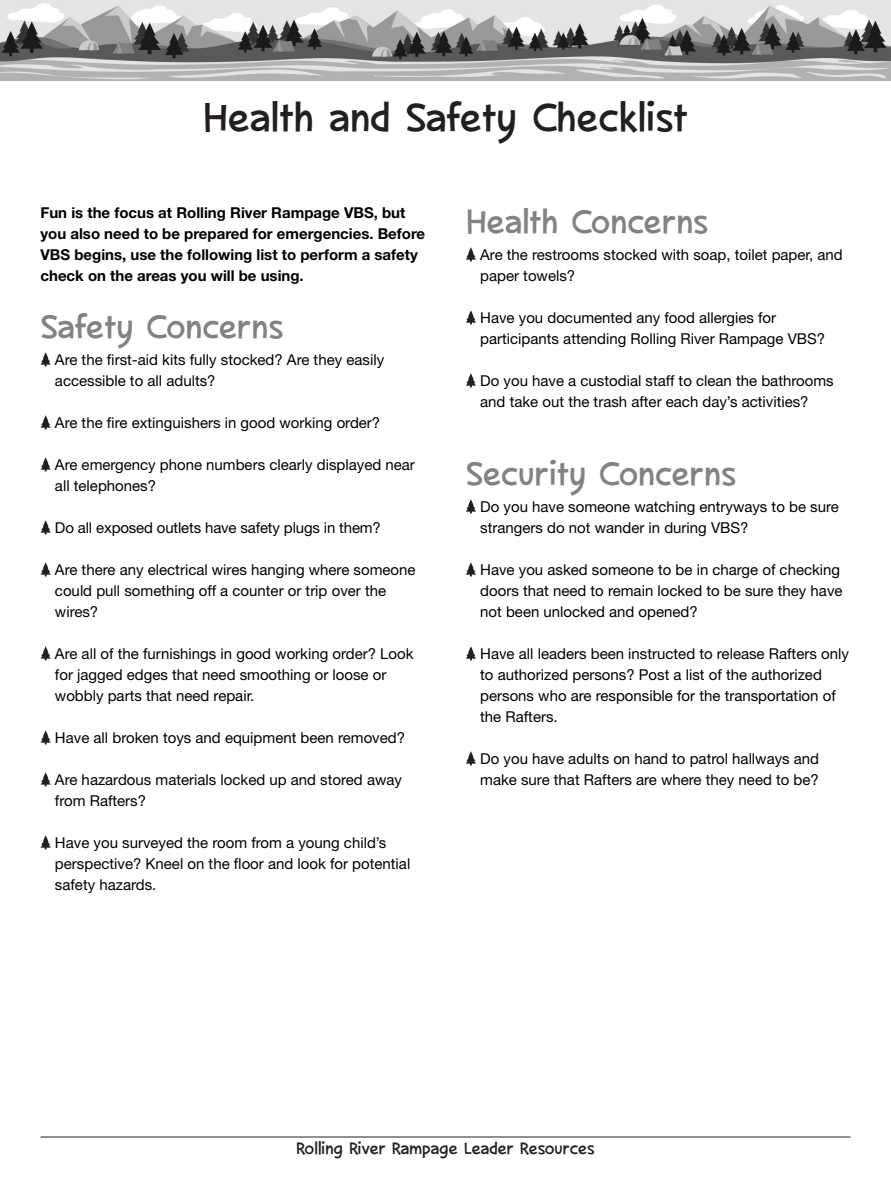
<style>
.page{position:relative;width:891px;height:1188px;background:#fff}
.page>*{position:absolute;margin:0;border:0;box-sizing:border-box;transform-origin:0 0}
.t1{font:36px "Mr.Jenkins";color:#231f20}
.t2{font:30px "Mr.Jenkins";color:#808285}
.t3{font:15px/21px "Helvetica Neue LT Std";color:#000}
.t4{font:700 15px/21px "Helvetica Neue LT Std";color:#000}
.t5{font:15px "Mr.Jenkins";color:#231f20}
.s1{font-style:inherit}
</style>
<div class="page">
<img style="left:0;top:0;width:891px;height:80px">
<svg style="left:40px;top:352px;width:11px;height:14px"></svg>
<svg style="left:40px;top:415px;width:11px;height:14px"></svg>
<svg style="left:40px;top:457px;width:11px;height:14px"></svg>
<svg style="left:40px;top:520px;width:11px;height:14px"></svg>
<svg style="left:40px;top:562px;width:11px;height:14px"></svg>
<svg style="left:40px;top:646px;width:11px;height:14px"></svg>
<svg style="left:40px;top:730px;width:11px;height:14px"></svg>
<svg style="left:40px;top:772px;width:11px;height:14px"></svg>
<svg style="left:40px;top:835px;width:11px;height:14px"></svg>
<svg style="left:466px;top:247px;width:10px;height:14px"></svg>
<svg style="left:466px;top:310px;width:10px;height:14px"></svg>
<svg style="left:466px;top:373px;width:10px;height:14px"></svg>
<svg style="left:466px;top:499px;width:10px;height:14px"></svg>
<svg style="left:466px;top:562px;width:10px;height:14px"></svg>
<svg style="left:466px;top:646px;width:10px;height:14px"></svg>
<svg style="left:466px;top:751px;width:10px;height:14px"></svg>
<hr style="left:40px;top:1137px;width:810px;height:1px;background:#231f20">
<h1 class="t1" style="left:203px;top:91px;width:487px">Health and Safety Checklist</h1>
<p class="t4" style="left:40px;top:202px;width:386px">Fun is the focus at Rolling River Rampage VBS, but you also need to be prepared for emergencies. Before VBS begins, use the following list to perform a safety check on the areas you will be using.</p>
<h2 class="t2" style="left:40px;top:305px;width:244px">Safety Concerns</h2>
<p class="t3" style="left:55px;top:349px;width:331px">Are the first-aid kits fully stocked? Are they easily accessible to all adults?</p>
<p class="t3" style="left:55px;top:412px;width:327px">Are the fire extinguishers in good working order?</p>
<p class="t3" style="left:55px;top:454px;width:361px">Are emergency phone numbers clearly displayed near all telephones?</p>
<p class="t3" style="left:55px;top:517px;width:327px">Do all exposed outlets have safety plugs in them?</p>
<p class="t3" style="left:55px;top:559px;width:362px">Are there any electrical wires hanging where someone could pull something off a counter or trip over the wires?</p>
<p class="t3" style="left:55px;top:643px;width:360px">Are all of the furnishings in good working order? Look for jagged edges that need smoothing or loose or wobbly parts that need repair.</p>
<p class="t3" style="left:55px;top:727px;width:352px">Have all broken toys and equipment been removed?</p>
<p class="t3" style="left:55px;top:769px;width:348px">Are hazardous materials locked up and stored away from Rafters?</p>
<p class="t3" style="left:55px;top:832px;width:357px">Have you surveyed the room from a young child’s perspective? Kneel on the floor and look for potential safety hazards.</p>
<h2 class="t2" style="left:466px;top:200px;width:244px">Health Concerns</h2>
<p class="t3" style="left:480px;top:244px;width:364px">Are the restrooms stocked with soap, toilet paper, and paper towels?</p>
<p class="t3" style="left:480px;top:307px;width:347px">Have you documented any food allergies for participants attending Rolling River Rampage VBS<span class="s1">?</span></p>
<p class="t3" style="left:480px;top:370px;width:355px">Do you have a custodial staff to clean the bathrooms and take out the trash after each day’s activities?</p>
<h2 class="t2" style="left:466px;top:452px;width:272px">Security Concerns</h2>
<p class="t3" style="left:480px;top:496px;width:360px">Do you have someone watching entryways to be sure strangers do not wander in during VBS?</p>
<p class="t3" style="left:480px;top:559px;width:364px">Have you asked someone to be in charge of checking doors that need to remain locked to be sure they have not been unlocked and opened?</p>
<p class="t3" style="left:480px;top:643px;width:370px">Have all leaders been instructed to release Rafters only to authorized persons? Post a list of the authorized persons who are responsible for the transportation of the Rafters.</p>
<p class="t3" style="left:480px;top:748px;width:340px">Do you have adults on hand to patrol hallways and make sure that Rafters are where they need to be?</p>
<p class="t5" style="left:296px;top:1138px;width:300px">Rolling River Rampage Leader Resources</p>
</div>
